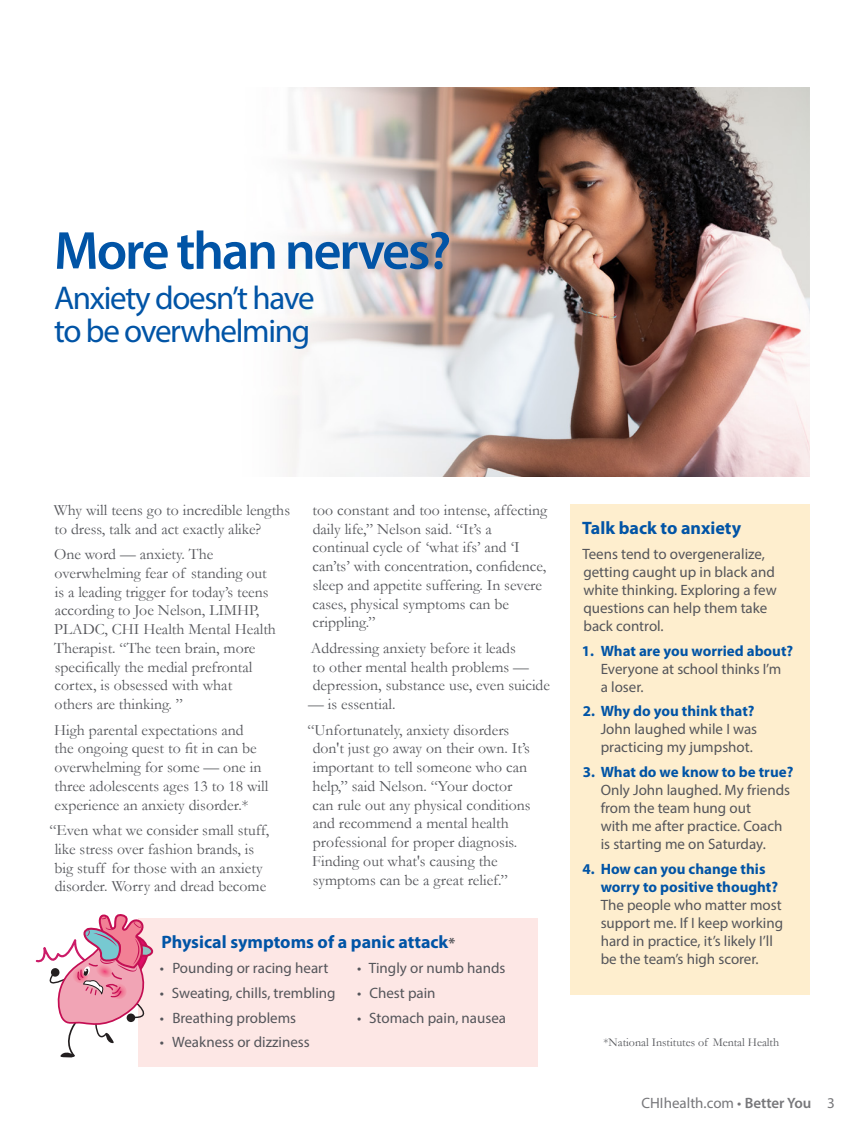
<style>
.page{position:relative;width:864px;height:1134px;background:#fff}
.page>*{position:absolute;margin:0;border:0;box-sizing:border-box;transform-origin:0 0}
.t1{font:600 54px "Myriad Pro";letter-spacing:-.04em;color:#0154a6}
.t2{font:33px/33px "Myriad Pro";letter-spacing:-.04em;color:#0154a6}
.t3{font:700 18px "Myriad Pro";color:#0154a6}
.t4{font:15.75px/18.8px "Garamond";color:#54555a}
.t5{font:15px/18px "Myriad Pro";color:#54555a}
.t6{font:700 15px/18px "Myriad Pro";color:#0154a6}
.t7{font:15px "Myriad Pro";color:#77777a}
.t8{font:12px "Garamond";color:#54555a}
.s1{font-size:15px;color:#54555a}
.s2{font-weight:600}
</style>
<div class="page">
<div style="left:138px;top:918px;width:400px;height:148px;background:#fde7e5"></div>
<div style="left:570px;top:504px;width:240px;height:490px;background:#feeece"></div>
<img style="left:285px;top:88px;width:525px;height:389px">
<svg style="left:35px;top:914px;width:119px;height:144px"></svg>
<p class="t1" style="left:54px;top:216px;width:399px">More than nerves?</p>
<p class="t2" style="left:54px;top:280px;width:262px">Anxiety doesn’t have to be overwhelming</p>
<p class="t4" style="left:54px;top:500px;width:238px">Why will teens go to incredible lengths to dress, talk and act exactly alike?</p>
<p class="t4" style="left:54px;top:545px;width:223px">One word — anxiety. The overwhelming fear of standing out is a leading trigger for today’s teens according to Joe Nelson, LIMHP,<br>PLADC, CHI Health Mental Health<br>Therapist. “The teen brain, more specifically the medial prefrontal cortex, is obsessed with what<br>others are thinking. ”</p>
<p class="t4" style="left:54px;top:720px;width:216px">High parental expectations and<br>the ongoing quest to fit in can be overwhelming for some — one in three adolescents ages 13 to 18 will experience an anxiety disorder.*</p>
<p class="t4" style="left:55px;top:821px;width:216px;text-indent:-5px">“Even what we consider small stuff, like stress over fashion brands, is big stuff for those with an anxiety disorder. Worry and dread become</p>
<p class="t4" style="left:313px;top:500px;width:236px">too constant and too intense, affecting daily life,” Nelson said. “It’s a continual cycle of ‘what ifs’ and ‘I can’ts’ with concentration, confidence, sleep and appetite suffering. In severe cases, physical symptoms can be crippling.”</p>
<p class="t4" style="left:311px;top:638px;width:241px">Addressing anxiety before it leads<br>to other mental health problems — depression, substance use, even suicide</p>
<p class="t4" style="left:308px;top:695px;width:89px">— is essential.</p>
<p class="t4" style="left:312px;top:720px;width:220px;text-indent:-5px">“Unfortunately, anxiety disorders don't just go away on their own. It’s important to tell someone who can help,” said Nelson. “Your doctor can rule out any physical conditions and recommend a mental health professional for proper diagnosis.<br>Finding out what's causing the symptoms can be a great relief.”</p>
<p class="t3" style="left:162px;top:932px;width:295px">Physical symptoms of a panic attack<span class="s1">*</span></p>
<p class="t5" style="left:160px;top:959px;width:170px">• Pounding or racing heart</p>
<p class="t5" style="left:160px;top:984px;width:177px">• Sweating, chills, trembling</p>
<p class="t5" style="left:160px;top:1008px;width:138px">• Breathing problems</p>
<p class="t5" style="left:160px;top:1033px;width:151px">• Weakness or dizziness</p>
<p class="t5" style="left:357px;top:959px;width:150px">• Tingly or numb hands</p>
<p class="t5" style="left:357px;top:984px;width:80px">• Chest pain</p>
<p class="t5" style="left:357px;top:1008px;width:150px">• Stomach pain, nausea</p>
<p class="t3" style="left:582px;top:518px;width:160px">Talk back to anxiety</p>
<p class="t5" style="left:582px;top:545px;width:196px">Teens tend to overgeneralize, getting caught up in black and white thinking. Exploring a few questions can help them take back control.</p>
<p class="t6" style="left:582px;top:642px;width:213px">1. What are you worried about?</p>
<p class="t5" style="left:601px;top:659px;width:182px">Everyone at school thinks I’m a loser.</p>
<p class="t6" style="left:583px;top:702px;width:173px">2. Why do you think that?</p>
<p class="t5" style="left:601px;top:720px;width:158px">John laughed while I was practicing my jumpshot.</p>
<p class="t6" style="left:583px;top:763px;width:212px">3. What do we know to be true?</p>
<p class="t5" style="left:601px;top:781px;width:191px">Only John laughed. My friends from the team hung out<br>with me after practice. Coach is starting me on Saturday.</p>
<p class="t6" style="left:601px;top:860px;width:179px;text-indent:-18px">4. How can you change this worry to positive thought?</p>
<p class="t5" style="left:601px;top:896px;width:184px">The people who matter most support me. If I keep working hard in practice, it’s likely I’ll be the team’s high scorer.</p>
<p class="t8" style="left:603px;top:1035px;width:177px">*National Institutes of Mental Health</p>
<p class="t7" style="left:642px;top:1094px;width:195px">CHIhealth.com • <span class="s2">Better You</span> 3</p>
</div>
